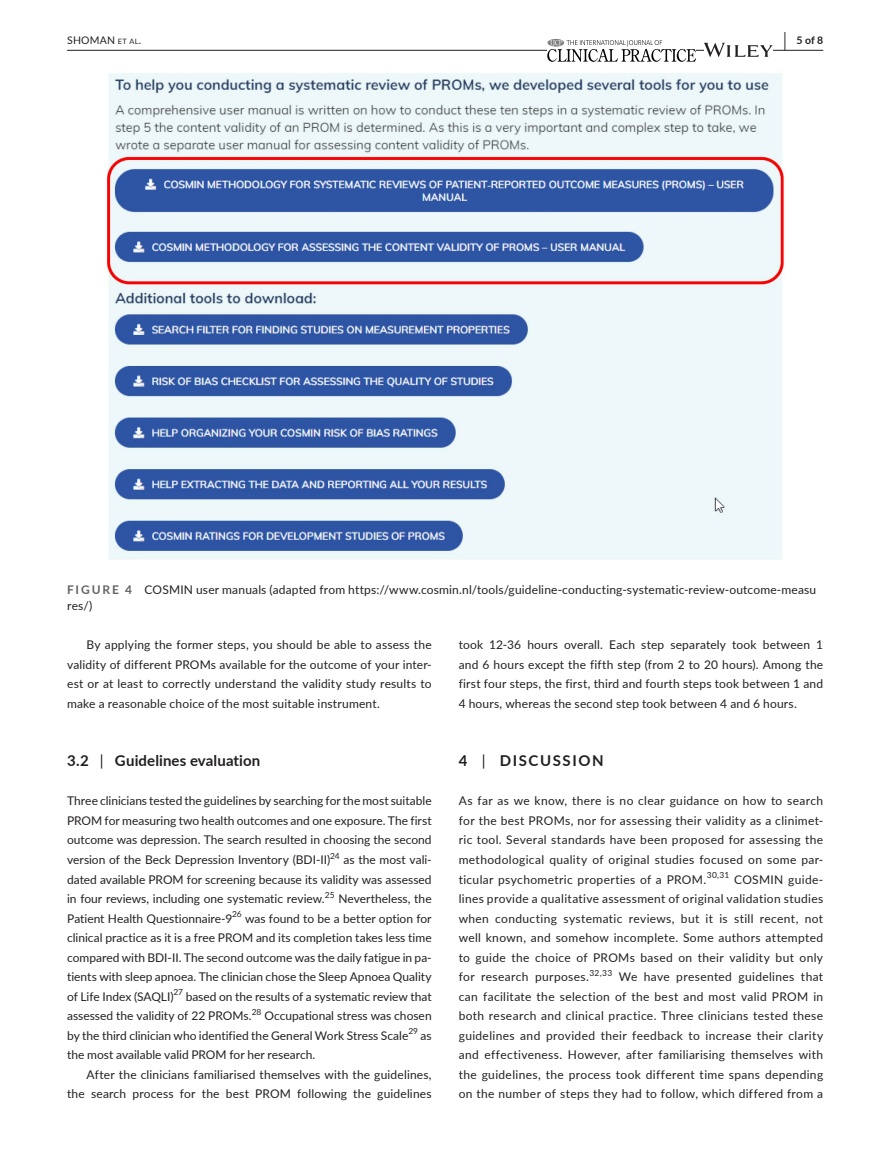
<style>
.page{position:relative;width:893px;height:1174px;background:#fff}
.page>*{position:absolute;margin:0;border:0;box-sizing:border-box;transform-origin:0 0}
.t1{font:700 19.5px "Lato";color:#231f20;scale:.48 1}
.t2{font:700 15px "Lato";letter-spacing:.01em;color:#231f20}
.t3{font:700 15px "Lato";letter-spacing:.11em;color:#231f20}
.t4{font:12px/19.5px "Lato";letter-spacing:.015em;color:#231f20;text-align:justify}
.t5{font:10.5px "Lato";letter-spacing:.02em;color:#231f20}
.t6{font:700 10.5px "Lato";color:#231f20}
.s1{font-size:7.35px}
.s2{font-weight:700;color:#636366}
.s3{font-weight:400}
</style>
<div class="page">
<hr style="left:67px;top:50px;width:756px;height:1px;background:#231f20">
<svg style="left:547px;top:40px;width:149px;height:22px"></svg>
<svg style="left:704px;top:43px;width:69px;height:14px"></svg>
<img style="left:105px;top:73px;width:679px;height:487px">
<h1 class="t1" style="left:784px;top:25px;width:7px">|</h1>
<p class="t5" style="left:67px;top:33px;width:76px">SHOMAN <span class="s1">et al</span>.</p>
<p class="t6" style="left:796px;top:33px;width:28px">5 of 8</p>
<p class="t4" style="left:67px;top:580px;width:750px;line-height:16.5px"><span class="s2">FIGURE 4</span> COSMIN user manuals (adapted from https://www.cosmin.nl/tools/guideline-conducting-systematic-review-outcome-measu res/)</p>
<p class="t4" style="left:67px;top:635px;width:366px;text-indent:20px">By applying the former steps, you should be able to assess the validity of different PROMs available for the outcome of your inter&shy;est or at least to correctly understand the validity study results to make a reasonable choice of the most suitable instrument.</p>
<p class="t2" style="left:67px;top:750px;width:195px">3.2 <span class="s3">|</span> Guidelines evaluation</p>
<p class="t4" style="left:67px;top:791px;width:366px">Three clinicians tested the guidelines by searching for the most suitable PROM for measuring two health outcomes and one exposure. The first outcome was depression. The search resulted in choosing the second version of the Beck Depression Inventory (BDI-II)<sup>24</sup> as the most vali&shy;dated available PROM for screening because its validity was assessed in four reviews, including one systematic review.<sup>25</sup> Nevertheless, the Patient Health Questionnaire-9<sup>26</sup> was found to be a better option for clinical practice as it is a free PROM and its completion takes less time compared with BDI-II. The second outcome was the daily fatigue in pa&shy;tients with sleep apnoea. The clinician chose the Sleep Apnoea Quality of Life Index (SAQLI)<sup>27</sup> based on the results of a systematic review that assessed the validity of 22 PROMs.<sup>28</sup> Occupational stress was chosen by the third clinician who identified the General Work Stress Scale<sup>29</sup> as the most available valid PROM for her research.</p>
<p class="t4" style="left:67px;top:1064px;width:366px;text-align:right">After the clinicians familiarised themselves with the guidelines, the search process for the best PROM following the guidelines</p>
<p class="t4" style="left:459px;top:635px;width:366px">took 12-36 hours overall. Each step separately took between 1 and 6 hours except the fifth step (from 2 to 20 hours). Among the first four steps, the first, third and fourth steps took between 1 and 4 hours, whereas the second step took between 4 and 6 hours.</p>
<p class="t3" style="left:459px;top:750px;width:147px">4 <span class="s3">|</span> DISCUSSION</p>
<p class="t4" style="left:459px;top:791px;width:366px">As far as we know, there is no clear guidance on how to search for the best PROMs, nor for assessing their validity as a clinimet&shy;ric tool. Several standards have been proposed for assessing the methodological quality of original studies focused on some par&shy;ticular psychometric properties of a PROM.<sup>30,31</sup> COSMIN guide&shy;lines provide a qualitative assessment of original validation studies when conducting systematic reviews, but it is still recent, not well known, and somehow incomplete. Some authors attempted to guide the choice of PROMs based on their validity but only for research purposes.<sup>32,33</sup> We have presented guidelines that can facilitate the selection of the best and most valid PROM in both research and clinical practice. Three clinicians tested these guidelines and provided their feedback to increase their clarity and effectiveness. However, after familiarising themselves with the guidelines, the process took different time spans depending on the number of steps they had to follow, which differed from a</p>
</div>
